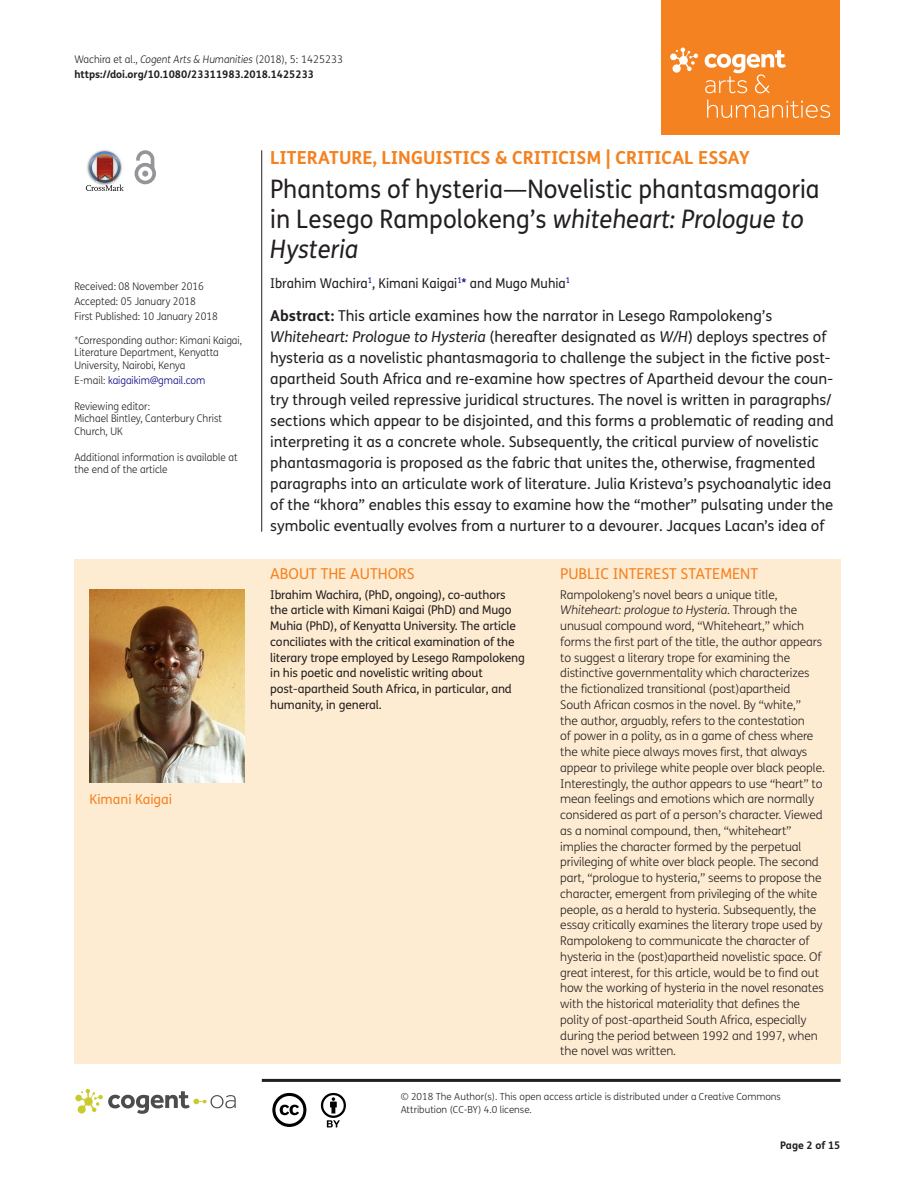
<style>
.page{position:relative;width:915px;height:1191px;background:#fff}
.page>*{position:absolute;margin:0;border:0;box-sizing:border-box;transform-origin:0 0}
.t1{font:25.5px/30px "FS Me Pro";color:#231f20;scale:.95 1}
.t2{font:700 18px "FS Me Pro";color:#f58220}
.t3{font:15px/21px "FS Me Pro";color:#231f20}
.t4{font:15px "FS Me Pro";color:#f58220}
.t5{font:13.5px "FS Me Pro";color:#231f20;scale:.95 1}
.t6{font:13.5px "FS Me Pro";color:#f58220}
.t7{font:300 12px/15.8px "FS Me Pro";letter-spacing:-.01em;color:#231f20}
.t8{font:12px/15.8px "FS Me Pro";letter-spacing:-.01em;color:#231f20}
.t9{font:300 10.5px/12.8px "FS Me Pro";color:#231f20;scale:.95 1}
.t10{font:700 10.5px/15px "FS Me Pro";color:#231f20}
.t11{font:300 10.5px "FS Me Pro";color:#000080;scale:.95 1}
.t12{font:300 9.75px/12.8px "FS Me Pro";color:#231f20}
.s1{font-weight:300}
.s2{font-weight:300;font-style:italic}
.s3{color:#231f20}
.s4{font-style:italic}
.s5{color:#000080}
.s6{font-weight:700}
</style>
<div class="page">
<div style="left:661px;top:0;width:179px;height:134px;background:#f58220"></div>
<svg style="left:670px;top:48px;width:28px;height:25px"></svg>
<svg style="left:704px;top:50px;width:125px;height:68px"></svg>
<div style="left:74px;top:559px;width:766px;height:504px;background:#feecd2"></div>
<svg style="left:86px;top:151px;width:38px;height:40px"></svg>
<svg style="left:134px;top:150px;width:22px;height:34px"></svg>
<hr style="left:261px;top:150px;width:1px;height:382px;background:#231f20">
<hr style="left:262px;top:1078px;width:578px;height:3px;background:#231f20">
<svg style="left:75px;top:1089px;width:161px;height:24px"></svg>
<svg style="left:272px;top:1093px;width:34px;height:34px"></svg>
<svg style="left:321px;top:1093px;width:25px;height:34px"></svg>
<img style="left:89px;top:589px;width:156px;height:194px">
<p class="t10" style="left:74px;top:51px;width:270px"><span class="s1">Wachira et al.,</span> <span class="s2">Cogent Arts &amp; Humanities</span> <span class="s1">(2018), 5: 1425233 </span>https://doi.org/10.1080/23311983.2018.1425233</p>
<p class="t9" style="left:74px;top:279px;width:152px;line-height:14.9px">Received: 08 November 2016<br>Accepted: 05 January 2018<br>First Published: 10 January 2018</p>
<p class="t9" style="left:74px;top:333px;width:178px">*Corresponding author: Kimani Kaigai,<br>Literature Department, Kenyatta<br>University, Nairobi, Kenya</p>
<p class="t11" style="left:74px;top:373px;width:139px"><span class="s3">E-mail:</span> kaigaikim@gmail.com</p>
<p class="t9" style="left:74px;top:399px;width:157px">Reviewing editor:<br>Michael Bintley, Canterbury Christ<br>Church, UK</p>
<p class="t9" style="left:74px;top:450px;width:173px">Additional information is available at the end of the article</p>
<p class="t6" style="left:89px;top:790px;width:84px">Kimani Kaigai</p>
<h2 class="t2" style="left:270px;top:143px;width:480px">LITERATURE, LINGUISTICS &amp; CRITICISM | CRITICAL ESSAY</h2>
<h1 class="t1" style="left:270px;top:174px;width:579px">Phantoms of hysteria—Novelistic phantasmagoria in Lesego Rampolokeng’s <span class="s4">whiteheart: Prologue to<br>Hysteria</span></h1>
<p class="t5" style="left:270px;top:273px;width:317px">Ibrahim Wachira<sup>1</sup>, Kimani Kaigai<sup>1</sup><span class="s5">*</span> and Mugo Muhia<sup>1</sup></p>
<p class="t3" style="left:270px;top:305px;width:565px"><span class="s6">Abstract:</span> This article examines how the narrator in Lesego Rampolokeng’s <span class="s4">Whiteheart: Prologue to Hysteria</span> (hereafter designated as <span class="s4">W/H</span>) deploys spectres of hysteria as a novelistic phantasmagoria to challenge the subject in the fictive post&shy;apartheid South Africa and re-examine how spectres of Apartheid devour the coun&shy;try through veiled repressive juridical structures. The novel is written in paragraphs/ sections which appear to be disjointed, and this forms a problematic of reading and interpreting it as a concrete whole. Subsequently, the critical purview of novelistic phantasmagoria is proposed as the fabric that unites the, otherwise, fragmented paragraphs into an articulate work of literature. Julia Kristeva’s psychoanalytic idea of the “khora” enables this essay to examine how the “mother” pulsating under the symbolic eventually evolves from a nurturer to a devourer. Jacques Lacan’s idea of</p>
<p class="t4" style="left:270px;top:563px;width:146px">ABOUT THE AUTHORS</p>
<p class="t8" style="left:270px;top:586px;width:256px">Ibrahim Wachira, (PhD, ongoing), co-authors the article with Kimani Kaigai (PhD) and Mugo Muhia (PhD), of Kenyatta University. The article conciliates with the critical examination of the literary trope employed by Lesego Rampolokeng in his poetic and novelistic writing about post-apartheid South Africa, in particular, and humanity, in general.</p>
<p class="t4" style="left:560px;top:563px;width:199px">PUBLIC INTEREST STATEMENT</p>
<p class="t7" style="left:560px;top:586px;width:266px">Rampolokeng’s novel bears a unique title, <span class="s4">Whiteheart: prologue to Hysteria</span>. Through the unusual compound word, “Whiteheart,” which forms the first part of the title, the author appears to suggest a literary trope for examining the distinctive governmentality which characterizes the fictionalized transitional (post)apartheid<br>South African cosmos in the novel. By “white,”<br>the author, arguably, refers to the contestation<br>of power in a polity, as in a game of chess where the white piece always moves first, that always appear to privilege white people over black people.<br>Interestingly, the author appears to use “heart” to mean feelings and emotions which are normally considered as part of a person’s character. Viewed as a nominal compound, then, “whiteheart” implies the character formed by the perpetual privileging of white over black people. The second part, “prologue to hysteria,” seems to propose the character, emergent from privileging of the white people, as a herald to hysteria. Subsequently, the essay critically examines the literary trope used by Rampolokeng to communicate the character of hysteria in the (post)apartheid novelistic space. Of great interest, for this article, would be to find out how the working of hysteria in the novel resonates with the historical materiality that defines the polity of post-apartheid South Africa, especially during the period between 1992 and 1997, when the novel was written.</p>
<p class="t12" style="left:400px;top:1090px;width:381px">© 2018 The Author(s). This open access article is distributed under a Creative Commons<br>Attribution (CC-BY) 4.0 license.</p>
<p class="t10" style="left:780px;top:1137px;width:62px">Page 2 of 15</p>
</div>
